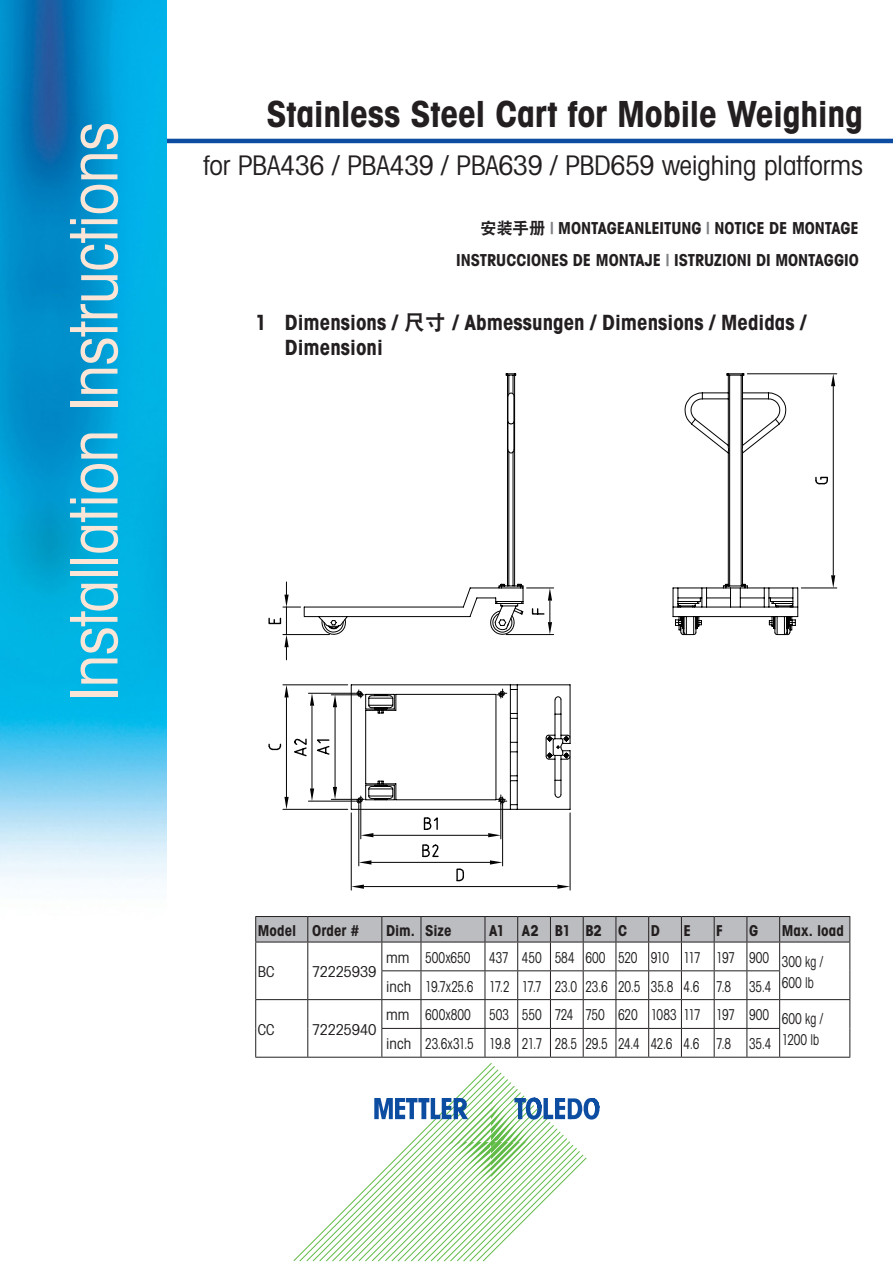
<style>
.page{position:relative;width:893px;height:1263px;background:#fff}
.page>*{position:absolute;margin:0;border:0;box-sizing:border-box;transform-origin:0 0}
._01_front_vertical_t{font:66px "Avant Gardefor MT Bk";letter-spacing:-.01em;color:#fbe5d6}
._02_1_headline_book{font:36px "Avant Gardefor MT Bd";letter-spacing:-.01em;color:#231f20}
._02_1_headline_book-2{font:27px "Avant Gardefor MT Bk";letter-spacing:-.01em;color:#231f20}
.t1{font:21px/25.2px "Avant Gardefor MT Bd";color:#231f20}
.Warning_Header{font:16.5px "Avant Gardefor MT Bd";letter-spacing:-.005em;color:#231f20}
._00-Body{font:15px/21px "Avant Gardefor MT Bk";letter-spacing:-.01em;color:#231f20;scale:.8 1}
._00-Body-2{font:15px "Avant Gardefor MT Bd";color:#231f20}
._00-Body-3{font:15px "Avant Gardefor MT Bk";letter-spacing:-.01em;color:#231f20}
.s1{font-family:"DFP Hei W9"}
.s2{color:#808285}
</style>
<div class="page">
<hr style="left:108px;top:139px;width:785px;height:4px;background:#0d4da1">
<svg style="left:293px;top:1063px;width:266px;height:198px"></svg>
<svg style="left:374px;top:1097px;width:225px;height:89px"></svg>
<img style="left:0;top:0;width:167px;height:882px">
<hr style="left:360px;top:803px;width:1px;height:36px;background:#030303">
<hr style="left:500px;top:803px;width:1px;height:36px;background:#030303">
<hr style="left:358px;top:805px;width:1px;height:61px;background:#030303">
<hr style="left:502px;top:805px;width:1px;height:61px;background:#030303">
<hr style="left:371px;top:862px;width:119px;height:1px;background:#030303">
<svg style="left:359px;top:860px;width:12px;height:4px"></svg>
<svg style="left:490px;top:860px;width:13px;height:4px"></svg>
<svg style="left:422px;top:844px;width:17px;height:14px"></svg>
<hr style="left:364px;top:886px;width:193px;height:1px;background:#030303">
<hr style="left:570px;top:813px;width:1px;height:77px;background:#030303">
<hr style="left:351px;top:813px;width:1px;height:77px;background:#030303">
<svg style="left:268px;top:684px;width:303px;height:153px"></svg>
<svg style="left:351px;top:884px;width:13px;height:5px"></svg>
<svg style="left:557px;top:884px;width:13px;height:5px"></svg>
<svg style="left:456px;top:868px;width:8px;height:14px"></svg>
<svg style="left:304px;top:373px;width:213px;height:247px"></svg>
<svg style="left:321px;top:392px;width:196px;height:243px"></svg>
<hr style="left:283px;top:634px;width:46px;height:1px;background:#030303">
<svg style="left:283px;top:582px;width:18px;height:78px"></svg>
<div style="left:268px;top:618px;width:13px;height:6px;border:1px solid #030303"></div>
<hr style="left:506px;top:634px;width:48px;height:1px;background:#030303">
<svg style="left:500px;top:421px;width:54px;height:213px"></svg>
<svg style="left:672px;top:373px;width:165px;height:262px"></svg>
<hr style="left:255px;top:1057px;width:53px;height:1px;background:#231f20">
<hr style="left:583px;top:1057px;width:33px;height:1px;background:#231f20">
<hr style="left:616px;top:1057px;width:33px;height:1px;background:#231f20">
<hr style="left:649px;top:1057px;width:32px;height:1px;background:#231f20">
<hr style="left:681px;top:1057px;width:33px;height:1px;background:#231f20">
<hr style="left:714px;top:1057px;width:33px;height:1px;background:#231f20">
<hr style="left:747px;top:1057px;width:33px;height:1px;background:#231f20">
<hr style="left:780px;top:1057px;width:70px;height:1px;background:#231f20">
<svg style="left:255px;top:916px;width:595px;height:141px"></svg>
<hr style="left:308px;top:1057px;width:74px;height:1px;background:#231f20">
<hr style="left:382px;top:1057px;width:39px;height:1px;background:#231f20">
<hr style="left:421px;top:1057px;width:64px;height:1px;background:#231f20">
<hr style="left:485px;top:1057px;width:33px;height:1px;background:#231f20">
<hr style="left:518px;top:1057px;width:32px;height:1px;background:#231f20">
<hr style="left:550px;top:1057px;width:33px;height:1px;background:#231f20">
<p class="_01_front_vertical_t" style="left:53px;top:701px;width:581px;rotate:-90deg">Installation Instructions</p>
<p class="_02_1_headline_book" style="left:267px;top:90px;width:598px">Stainless Steel Cart for Mobile Weighing</p>
<p class="_02_1_headline_book-2" style="left:204px;top:148px;width:661px">for PBA436 / PBA439 / PBA639 / PBD659 weighing platforms</p>
<p class="Warning_Header" style="left:480px;top:218px;width:380px"><span class="s1">安装手册</span> <span class="s2">|</span> MONTAGEANLEITUNG <span class="s2">|</span> NOTICE DE MONTAGE</p>
<p class="Warning_Header" style="left:456px;top:249px;width:404px">INSTRUCCIONES DE MONTAJE <span class="s2">|</span> ISTRUZIONI DI MONTAGGIO</p>
<p class="t1" style="left:285px;top:309px;width:523px;text-indent:-30px">1 Dimensions / <span class="s1">尺寸</span> / Abmessungen / Dimensions / Medidas /<br>Dimensioni</p>
<p class="_00-Body-2" style="left:258px;top:921px;width:40px">Model</p>
<p class="_00-Body-2" style="left:312px;top:921px;width:49px">Order #</p>
<p class="_00-Body-2" style="left:386px;top:921px;width:30px">Dim.</p>
<p class="_00-Body-2" style="left:425px;top:921px;width:28px">Size</p>
<p class="_00-Body-2" style="left:489px;top:921px;width:17px">A1</p>
<p class="_00-Body-2" style="left:522px;top:921px;width:18px">A2</p>
<p class="_00-Body-2" style="left:555px;top:921px;width:17px">B1</p>
<p class="_00-Body-2" style="left:585px;top:921px;width:18px">B2</p>
<p class="_00-Body-2" style="left:618px;top:921px;width:11px">C</p>
<p class="_00-Body-2" style="left:651px;top:921px;width:11px">D</p>
<p class="_00-Body-2" style="left:684px;top:921px;width:9px">E</p>
<p class="_00-Body-2" style="left:716px;top:921px;width:8px">F</p>
<p class="_00-Body-2" style="left:749px;top:921px;width:11px">G</p>
<p class="_00-Body-2" style="left:782px;top:921px;width:64px">Max. load</p>
<p class="_00-Body-3" style="left:258px;top:963px;width:18px">BC</p>
<p class="_00-Body-3" style="left:312px;top:963px;width:66px">72225939</p>
<p class="_00-Body-3" style="left:386px;top:948px;width:25px">mm</p>
<p class="_00-Body" style="left:425px;top:947px;width:58px">500x650</p>
<p class="_00-Body" style="left:489px;top:947px;width:26px">437</p>
<p class="_00-Body" style="left:522px;top:947px;width:26px">450</p>
<p class="_00-Body" style="left:555px;top:947px;width:27px">584</p>
<p class="_00-Body" style="left:585px;top:947px;width:27px">600</p>
<p class="_00-Body" style="left:618px;top:947px;width:26px">520</p>
<p class="_00-Body" style="left:651px;top:947px;width:24px">910</p>
<p class="_00-Body" style="left:684px;top:947px;width:23px">117</p>
<p class="_00-Body" style="left:716px;top:947px;width:25px">197</p>
<p class="_00-Body" style="left:749px;top:947px;width:27px">900</p>
<p class="_00-Body" style="left:782px;top:950px;width:53px">300 kg /<br>600 lb</p>
<p class="_00-Body-3" style="left:386px;top:977px;width:27px">inch</p>
<p class="_00-Body" style="left:425px;top:975px;width:62px">19.7x25.6</p>
<p class="_00-Body" style="left:489px;top:975px;width:27px">17.2</p>
<p class="_00-Body" style="left:522px;top:975px;width:26px">17.7</p>
<p class="_00-Body" style="left:555px;top:975px;width:29px">23.0</p>
<p class="_00-Body" style="left:585px;top:975px;width:29px">23.6</p>
<p class="_00-Body" style="left:618px;top:975px;width:30px">20.5</p>
<p class="_00-Body" style="left:651px;top:975px;width:30px">35.8</p>
<p class="_00-Body" style="left:684px;top:975px;width:21px">4.6</p>
<p class="_00-Body" style="left:716px;top:975px;width:20px">7.8</p>
<p class="_00-Body" style="left:749px;top:975px;width:30px">35.4</p>
<p class="_00-Body-3" style="left:258px;top:1020px;width:18px">CC</p>
<p class="_00-Body-3" style="left:312px;top:1020px;width:66px">72225940</p>
<p class="_00-Body-3" style="left:386px;top:1006px;width:25px">mm</p>
<p class="_00-Body" style="left:425px;top:1004px;width:59px">600x800</p>
<p class="_00-Body" style="left:489px;top:1004px;width:26px">503</p>
<p class="_00-Body" style="left:522px;top:1004px;width:26px">550</p>
<p class="_00-Body" style="left:555px;top:1004px;width:25px">724</p>
<p class="_00-Body" style="left:585px;top:1004px;width:26px">750</p>
<p class="_00-Body" style="left:618px;top:1004px;width:26px">620</p>
<p class="_00-Body" style="left:651px;top:1004px;width:34px">1083</p>
<p class="_00-Body" style="left:684px;top:1004px;width:23px">117</p>
<p class="_00-Body" style="left:716px;top:1004px;width:25px">197</p>
<p class="_00-Body" style="left:749px;top:1004px;width:27px">900</p>
<p class="_00-Body" style="left:782px;top:1008px;width:53px">600 kg /<br>1200 lb</p>
<p class="_00-Body-3" style="left:386px;top:1034px;width:27px">inch</p>
<p class="_00-Body" style="left:425px;top:1033px;width:62px">23.6x31.5</p>
<p class="_00-Body" style="left:489px;top:1033px;width:29px">19.8</p>
<p class="_00-Body" style="left:522px;top:1033px;width:27px">21.7</p>
<p class="_00-Body" style="left:555px;top:1033px;width:30px">28.5</p>
<p class="_00-Body" style="left:585px;top:1033px;width:29px">29.5</p>
<p class="_00-Body" style="left:618px;top:1033px;width:29px">24.4</p>
<p class="_00-Body" style="left:651px;top:1033px;width:29px">42.6</p>
<p class="_00-Body" style="left:684px;top:1033px;width:21px">4.6</p>
<p class="_00-Body" style="left:716px;top:1033px;width:20px">7.8</p>
<p class="_00-Body" style="left:749px;top:1033px;width:30px">35.4</p>
</div>
